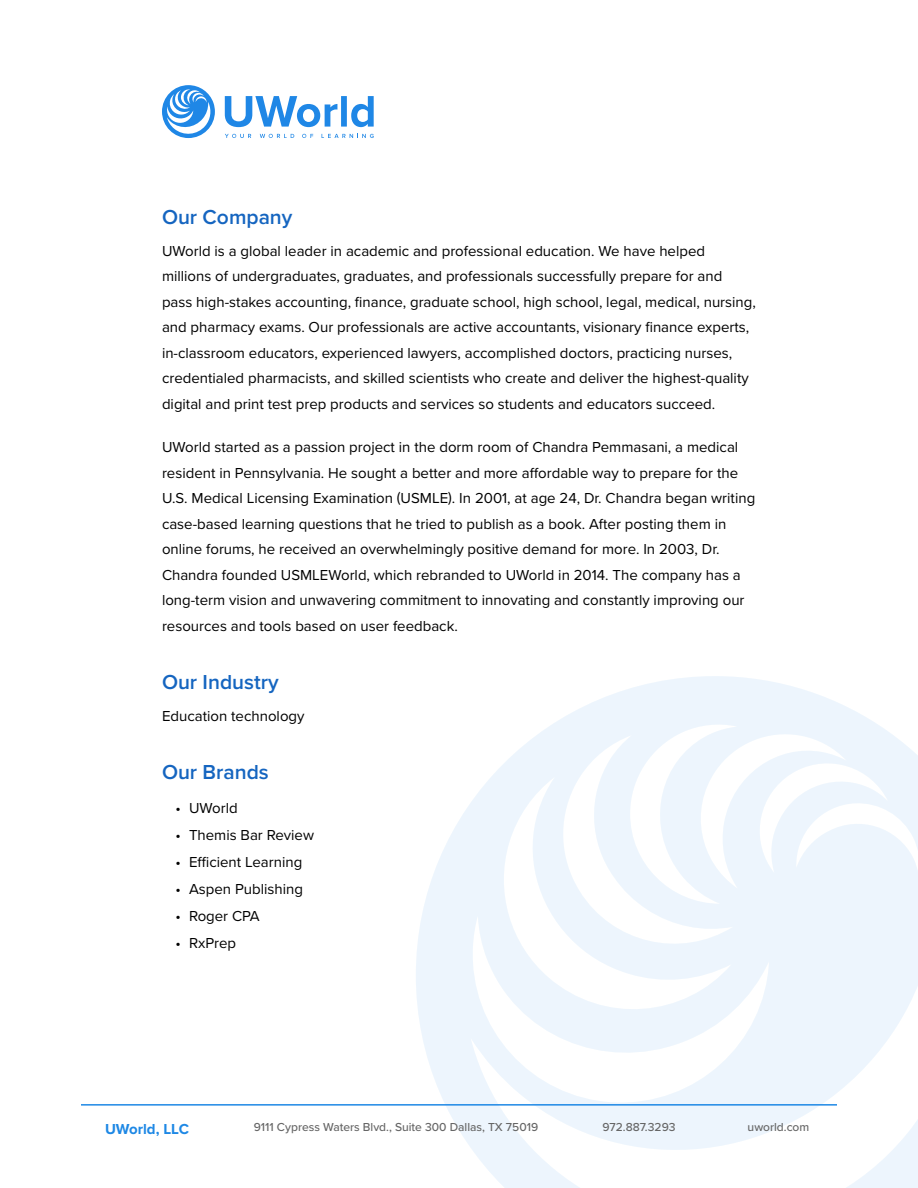
<style>
.page{position:relative;width:918px;height:1188px;background:#fff}
.page>*{position:absolute;margin:0;border:0;box-sizing:border-box;transform-origin:0 0}
.t1{font:600 21px "Proxima Nova";color:#1565c0}
.t2{font:15px/25.5px "Proxima Nova";color:#000}
.t3{font:700 15px "Proxima Nova";color:#1e88e5}
.t4{font:500 12px "Proxima Nova";color:#666}
</style>
<div class="page">
<svg style="left:225px;top:134px;width:26px;height:4px"></svg>
<svg style="left:260px;top:134px;width:34px;height:4px"></svg>
<svg style="left:302px;top:134px;width:11px;height:4px"></svg>
<svg style="left:322px;top:134px;width:52px;height:4px"></svg>
<svg style="left:225px;top:96px;width:149px;height:31px"></svg>
<svg style="left:162px;top:85px;width:53px;height:53px"></svg>
<svg style="left:416px;top:676px;width:502px;height:512px;fill:#edf5fd"></svg>
<hr style="left:81px;top:1104px;width:756px;height:2px;background:#1e88e5">
<h1 class="t1" style="left:162px;top:201px;width:132px">Our Company</h1>
<p class="t2" style="left:162px;top:237px;width:595px">UWorld is a global leader in academic and professional education. We have helped millions of undergraduates, graduates, and professionals successfully prepare for and pass high-stakes accounting, finance, graduate school, high school, legal, medical, nursing, and pharmacy exams. Our professionals are active accountants, visionary finance experts, in-classroom educators, experienced lawyers, accomplished doctors, practicing nurses, credentialed pharmacists, and skilled scientists who create and deliver the highest-quality digital and print test prep products and services so students and educators succeed.</p>
<p class="t2" style="left:162px;top:434px;width:595px">UWorld started as a passion project in the dorm room of Chandra Pemmasani, a medical resident in Pennsylvania. He sought a better and more affordable way to prepare for the U.S. Medical Licensing Examination (USMLE). In 2001, at age 24, Dr. Chandra began writing case-based learning questions that he tried to publish as a book. After posting them in online forums, he received an overwhelmingly positive demand for more. In 2003, Dr.<br>Chandra founded USMLEWorld, which rebranded to UWorld in 2014. The company has a long-term vision and unwavering commitment to innovating and constantly improving our resources and tools based on user feedback.</p>
<h1 class="t1" style="left:162px;top:666px;width:118px">Our Industry</h1>
<p class="t2" style="left:162px;top:703px;width:144px">Education technology</p>
<h1 class="t1" style="left:162px;top:756px;width:108px">Our Brands</h1>
<p class="t2" style="left:176px;top:794px;width:64px">• UWorld</p>
<p class="t2" style="left:176px;top:821px;width:140px">• Themis Bar Review</p>
<p class="t2" style="left:176px;top:848px;width:128px">• Efficient Learning</p>
<p class="t2" style="left:176px;top:875px;width:129px">• Aspen Publishing</p>
<p class="t2" style="left:176px;top:902px;width:86px">• Roger CPA</p>
<p class="t2" style="left:176px;top:929px;width:62px">• RxPrep</p>
<p class="t3" style="left:105px;top:1118px;width:85px">UWorld, LLC</p>
<p class="t4" style="left:254px;top:1118px;width:286px">9111 Cypress Waters Blvd., Suite 300 Dallas, TX 75019</p>
<p class="t4" style="left:602px;top:1118px;width:75px">972.887.3293</p>
<p class="t4" style="left:748px;top:1118px;width:63px">uworld.com</p>
</div>
